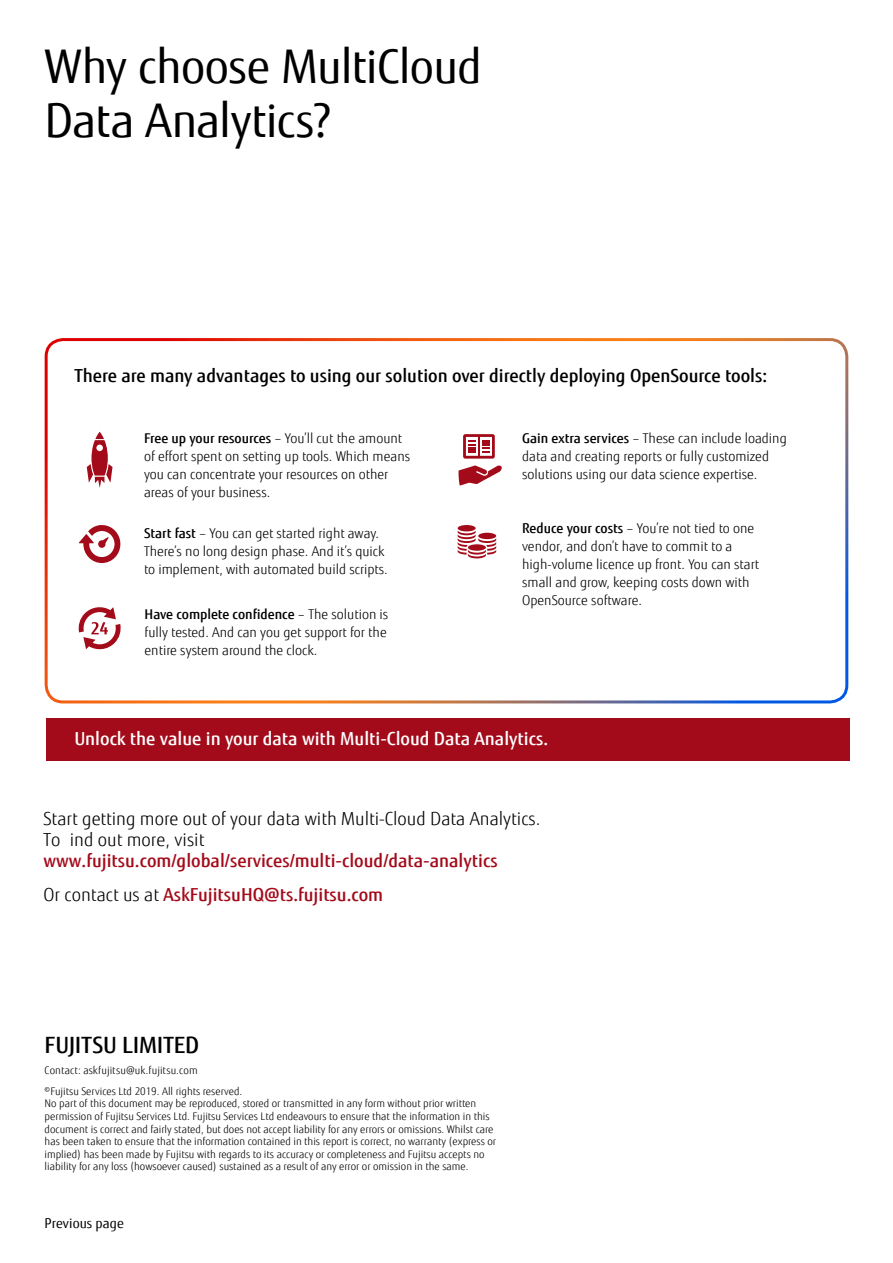
<style>
.page{position:relative;width:893px;height:1263px;background:#fff}
.page>*{position:absolute;margin:0;border:0;box-sizing:border-box;transform-origin:0 0}
.Innen_Copy{font:46.5px/54.2px "Fujitsu Sans";letter-spacing:-.015em;color:#000}
.IT_Future_subheads{font:500 22.5px "Fujitsu Sans";letter-spacing:-.01em;color:#000}
.IT_Future_subheads-2{font:300 18px/21px "Fujitsu Sans";color:#000}
.IT_Future_subheads-3{font:500 18px "Fujitsu Sans";color:#000}
.IT_Future_subheads-4{font:500 18px "Fujitsu Sans";color:#fff}
.IT_Future_subheads-5{font:500 18px "Fujitsu Sans";color:#a30b1a}
.IT_Future_subheads-6{font:300 13.5px/18px "Fujitsu Sans";color:#000}
.IT_Future_subheads-7{font:13.5px "Fujitsu Sans";letter-spacing:.005em;color:#000}
.IT_Future_subheads-8{font:300 10.5px/12.6px "Fujitsu Sans";color:#000}
.s1{font-weight:500}
.s2{font-weight:500;color:#a30b1a}
.s3{font-weight:300;color:#000}
</style>
<div class="page">
<div style="left:45px;top:338px;width:803px;height:365px;border:3px solid #fff;border-radius:17px"></div>
<svg style="left:78px;top:607px;width:43px;height:43px"></svg>
<svg style="left:458px;top:465px;width:44px;height:20px"></svg>
<svg style="left:463px;top:434px;width:32px;height:25px"></svg>
<svg style="left:79px;top:525px;width:41px;height:38px"></svg>
<svg style="left:458px;top:525px;width:38px;height:33px"></svg>
<svg style="left:87px;top:432px;width:26px;height:56px"></svg>
<div style="left:46px;top:718px;width:804px;height:43px;background:#a30b1a"></div>
<p class="Innen_Copy" style="left:45px;top:39px;width:439px">Why choose MultiCloud<br>Data Analytics?</p>
<p class="IT_Future_subheads-3" style="left:74px;top:365px;width:694px">There are many advantages to using our solution over directly deploying OpenSource tools:</p>
<p class="IT_Future_subheads-6" style="left:144px;top:429px;width:268px"><span class="s1">Free up your resources</span> – You’ll cut the amount of effort spent on setting up tools. Which means you can concentrate your resources on other areas of your business.</p>
<p class="IT_Future_subheads-6" style="left:144px;top:524px;width:245px"><span class="s1">Start fast</span> – You can get started right away.<br>There’s no long design phase. And it’s quick to implement, with automated build scripts.</p>
<p class="IT_Future_subheads-6" style="left:145px;top:605px;width:245px;text-align:justify"><span class="s1">Have complete confidence</span> – The solution is fully tested. And can you get support for the entire system around the clock.</p>
<p class="IT_Future_subheads-6" style="left:522px;top:429px;width:266px"><span class="s1">Gain extra services</span> – These can include loading data and creating reports or fully customized solutions using our data science expertise.</p>
<p class="IT_Future_subheads-6" style="left:522px;top:519px;width:238px"><span class="s1">Reduce your costs</span> – You’re not tied to one vendor, and don’t have to commit to a high-volume licence up front. You can start small and grow, keeping costs down with OpenSource software.</p>
<p class="IT_Future_subheads-4" style="left:74px;top:728px;width:475px">Unlock the value in your data with Multi-Cloud Data Analytics.</p>
<p class="IT_Future_subheads-2" style="left:44px;top:808px;width:498px">Start getting more out of your data with Multi-Cloud Data Analytics.<br>To ind out more, visit <span class="s2">www.fujitsu.com/global/services/multi-cloud/data-analytics</span></p>
<p class="IT_Future_subheads-5" style="left:44px;top:883px;width:341px"><span class="s3">Or contact us at</span> AskFujitsuHQ@ts.fujitsu.com</p>
<p class="IT_Future_subheads" style="left:45px;top:1031px;width:156px">FUJITSU LIMITED</p>
<p class="IT_Future_subheads-8" style="left:45px;top:1059px;width:199px;line-height:21.1px">Contact: askfujitsu@uk.fujitsu.com<br>©Fujitsu Services Ltd 2019. All rights reserved.</p>
<p class="IT_Future_subheads-8" style="left:45px;top:1097px;width:453px">No part of this document may be reproduced, stored or transmitted in any form without prior written permission of Fujitsu Services Ltd. Fujitsu Services Ltd endeavours to ensure that the information in this document is correct and fairly stated, but does not accept liability for any errors or omissions. Whilst care has been taken to ensure that the information contained in this report is correct, no warranty (express or implied) has been made by Fujitsu with regards to its accuracy or completeness and Fujitsu accepts no liability for any loss (howsoever caused) sustained as a result of any error or omission in the same.</p>
<p class="IT_Future_subheads-7" style="left:45px;top:1215px;width:81px">Previous page</p>
</div>
